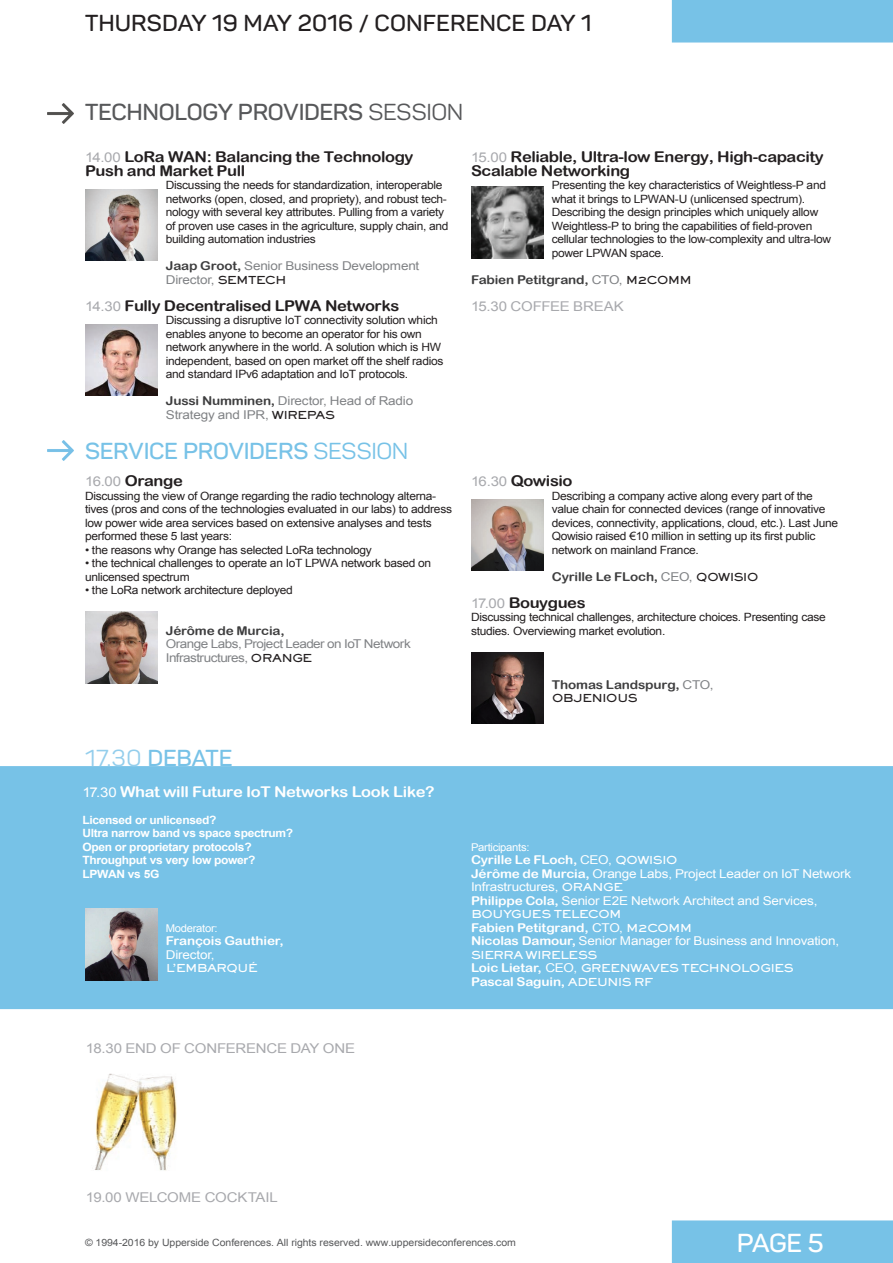
<style>
.page{position:relative;width:893px;height:1263px;background:#fff}
.page>*{position:absolute;margin:0;border:0;box-sizing:border-box;transform-origin:0 0}
.t1{font:600 25.65px "Panton";color:#fff;scale:1.05 1}
.t2{font:600 22.8px "Panton";letter-spacing:-.015em;color:#77c2e7;scale:1.05 1}
.t3{font:600 22.8px "Panton";color:#231f20;scale:1.05 1}
.t4{font:600 22.8px "Panton";letter-spacing:-.015em;color:#57585a;scale:1.05 1}
.t5{font:14.85px/13.5px "Arial Rounded MT Bold";letter-spacing:-.025em;color:#231f20;scale:1.11 1}
.t6{font:14.85px "Arial Rounded MT Bold";letter-spacing:-.025em;color:#fff;scale:1.11 1}
.t7{font:13.5px "Arial";letter-spacing:-.01em;color:#a8a9ad;scale:1.11 1}
.t8{font:12.15px/13.5px "Arial";letter-spacing:-.015em;color:#fff;scale:1.11 1}
.t9{font:12.15px/13.5px "Arial";letter-spacing:-.02em;color:#808285;scale:1.11 1}
.t10{font:12.15px "Arial Rounded MT Bold";letter-spacing:-.015em;color:#fff;scale:1.11 1}
.t11{font:12.15px "Arial Rounded MT Bold";letter-spacing:-.01em;color:#3e3e3f;scale:1.11 1}
.t12{font:12.15px/13.5px "Arial";letter-spacing:-.04em;color:#808285;scale:1.11 1}
.t13{font:11.4px/13.5px "Arial";letter-spacing:-.025em;color:#231f20;scale:1.05 1}
.t14{font:700 11.4px/13.5px "Arial";letter-spacing:-.025em;color:#fff;scale:1.05 1}
.t15{font:800 10.8px/13.5px "Sackers Gothic Std";letter-spacing:-.075em;color:#fff;scale:1.11 1}
.t16{font:800 10.8px "Sackers Gothic Std";letter-spacing:-.075em;color:#231f20;scale:1.11 1}
.t17{font:10.65px "Arial";letter-spacing:-.025em;color:#fff;scale:1.05 1}
.t18{font:10.05px "Arial";letter-spacing:-.005em;color:#57585a;scale:1.05 1}
.s1{font-weight:400}
.s2{font-family:"Arial";font-size:13.5px;color:#a8a9ad}
.s3{font-family:"Arial Rounded MT Bold";color:#3e3e3f}
.s4{font-family:"Sackers Gothic Std";font-weight:800;font-size:10.8px;color:#231f20}
.s5{font-family:"Arial";color:#808285}
.s6{font-weight:400;color:#94ceec}
.s7{font-family:"Arial";font-size:13.5px}
.s8{font-family:"Arial"}
.s9{font-family:"Sackers Gothic Std";font-weight:800;font-size:10.8px}
.s10{font-family:"Arial Rounded MT Bold"}
.s11{font-family:"Arial Rounded MT Bold";font-weight:400;font-size:12.15px}
.s12{font-family:"Arial";font-weight:400;font-size:12.15px}
</style>
<div class="page">
<div style="left:674px;top:1223px;width:217px;height:38px;background:#77c2e7"></div>
<div style="left:672px;top:1220px;width:221px;height:43px;border:4px solid #77c2e7"></div>
<div style="left:674px;top:2px;width:217px;height:38px;background:#77c2e7"></div>
<div style="left:672px;top:0;width:221px;height:43px;border:4px solid #77c2e7"></div>
<img style="left:47px;top:103px;width:27px;height:21px">
<img style="left:47px;top:440px;width:27px;height:21px">
<img style="left:85px;top:189px;width:72px;height:71px">
<img style="left:85px;top:324px;width:72px;height:71px">
<img style="left:471px;top:187px;width:72px;height:71px">
<img style="left:85px;top:612px;width:72px;height:71px">
<img style="left:471px;top:500px;width:72px;height:71px">
<img style="left:471px;top:652px;width:72px;height:72px">
<div style="left:2px;top:768px;width:889px;height:239px;background:#77c2e7"></div>
<div style="left:0;top:766px;width:893px;height:243px;border:3px solid #77c2e7"></div>
<img style="left:85px;top:909px;width:72px;height:71px">
<img style="left:94px;top:1073px;width:83px;height:98px">
<h2 class="t3" style="left:85px;top:9px;width:484px">THURSDAY 19 MAY 2016 / CONFERENCE DAY 1</h2>
<h2 class="t4" style="left:85px;top:98px;width:362px">TECHNOLOGY PROVIDERS <span class="s1">SESSION</span></h2>
<h3 class="t5" style="left:85px;top:150px;width:297px"><span class="s2">14.00</span> LoRa WAN: Balancing the Technology<br>Push and Market Pull</h3>
<p class="t13" style="left:166px;top:178px;width:271px">Discussing the needs for standardization, interoperable networks (open, closed, and propriety), and robust tech&shy;nology with several key attributes. Pulling from a variety of proven use cases in the agriculture, supply chain, and building automation industries</p>
<p class="t9" style="left:166px;top:259px;width:230px"><span class="s3">Jaap Groot,</span> Senior Business Development<br>Director, <span class="s4">SEMTECH</span></p>
<h3 class="t5" style="left:85px;top:298px;width:285px"><span class="s2">14.30</span> Fully Decentralised LPWA Networks</h3>
<p class="t13" style="left:166px;top:313px;width:266px">Discussing a disruptive IoT connectivity solution which enables anyone to become an operator for his own network anywhere in the world. A solution which is HW independent, based on open market off the shelf radios and standard IPv6 adaptation and IoT protocols.</p>
<p class="t9" style="left:166px;top:394px;width:224px"><span class="s3">Jussi Numminen,</span> Director, Head of Radio<br>Strategy and IPR, <span class="s4">WIREPAS</span></p>
<h2 class="t2" style="left:85px;top:437px;width:309px">SERVICE PROVIDERS <span class="s1">SESSION</span></h2>
<h3 class="t5" style="left:85px;top:474px;width:90px"><span class="s2">16.00</span> Orange</h3>
<p class="t13" style="left:85px;top:489px;width:351px">Discussing the view of Orange regarding the radio technology alterna&shy;tives (pros and cons of the technologies evaluated in our labs) to address low power wide area services based on extensive analyses and tests performed these 5 last years:</p>
<p class="t13" style="left:85px;top:543px;width:275px">• the reasons why Orange has selected LoRa technology</p>
<p class="t13" style="left:85px;top:556px;width:331px">• the technical challenges to operate an IoT LPWA network based on unlicensed spectrum</p>
<p class="t13" style="left:85px;top:583px;width:200px">• the LoRa network architecture deployed</p>
<p class="t11" style="left:166px;top:623px;width:109px">Jérôme de Murcia,</p>
<p class="t12" style="left:166px;top:637px;width:222px">Orange Labs, Project Leader on IoT Network<br>Infrastructures, <span class="s4">ORANGE</span></p>
<h3 class="t5" style="left:471px;top:150px;width:319px"><span class="s2">15.00</span> Reliable, Ultra-low Energy, High-capacity<br>Scalable Networking</h3>
<p class="t13" style="left:552px;top:178px;width:268px">Presenting the key characteristics of Weightless-P and what it brings to LPWAN-U (unlicensed spectrum).<br>Describing the design principles which uniquely allow Weightless-P to bring the capabilities of field-proven cellular technologies to the low-complexity and ultra-low power LPWAN space.</p>
<p class="t11" style="left:471px;top:272px;width:200px">Fabien Petitgrand, <span class="s5">CTO,</span> <span class="s4">M2COMM</span></p>
<p class="t7" style="left:471px;top:297px;width:139px">15.30 COFFEE BREAK</p>
<h3 class="t5" style="left:471px;top:474px;width:93px"><span class="s2">16.30</span> Qowisio</h3>
<p class="t13" style="left:552px;top:489px;width:274px">Describing a company active along every part of the value chain for connected devices (range of innovative devices, connectivity, applications, cloud, etc.). Last June Qowisio raised €10 million in setting up its first public network on mainland France.</p>
<p class="t11" style="left:552px;top:569px;width:188px">Cyrille Le FLoch, <span class="s5">CEO,</span> <span class="s4">QOWISIO</span></p>
<h3 class="t5" style="left:471px;top:595px;width:105px"><span class="s2">17.00</span> Bouygues</h3>
<p class="t13" style="left:471px;top:610px;width:339px">Discussing technical challenges, architecture choices. Presenting case studies. Overviewing market evolution.</p>
<p class="t11" style="left:552px;top:677px;width:147px">Thomas Landspurg, <span class="s5">CTO,</span></p>
<p class="t16" style="left:552px;top:691px;width:79px">OBJENIOUS</p>
<h2 class="t2" style="left:85px;top:744px;width:142px"><span class="s6">17.30</span> DEBATE</h2>
<h3 class="t6" style="left:82px;top:782px;width:319px"><span class="s7">17.30</span> What will Future IoT Networks Look Like?</h3>
<p class="t14" style="left:82px;top:813px;width:202px">Licensed or unlicensed?<br>Ultra narrow band vs space spectrum?<br>Open or proprietary protocols?<br>Throughput vs very low power?<br>LPWAN vs 5G</p>
<p class="t17" style="left:166px;top:921px;width:51px">Moderator:</p>
<p class="t10" style="left:166px;top:934px;width:108px">François Gauthier,</p>
<p class="t8" style="left:166px;top:948px;width:46px">Director,</p>
<p class="t15" style="left:166px;top:961px;width:85px">L’EMBARQUÉ</p>
<p class="t17" style="left:471px;top:840px;width:57px">Participants:</p>
<p class="t10" style="left:471px;top:853px;width:188px">Cyrille Le FLoch, <span class="s8">CEO,</span> <span class="s9">QOWISIO</span></p>
<p class="t8" style="left:471px;top:867px;width:344px"><span class="s10">Jérôme de Murcia,</span> Orange Labs, Project Leader on IoT Network<br>Infrastructures, <span class="s9">ORANGE<br></span><span class="s10">Philippe Cola,</span> Senior E2E Network Architect and Services,</p>
<p class="t15" style="left:471px;top:907px;width:137px">BOUYGUES TELECOM</p>
<p class="t10" style="left:471px;top:920px;width:201px">Fabien Petitgrand, <span class="s8">CTO,</span> <span class="s9">M2COMM</span></p>
<p class="t8" style="left:471px;top:934px;width:333px"><span class="s10">Nicolas Damour,</span> Senior Manager for Business and Innovation,</p>
<p class="t15" style="left:471px;top:947px;width:292px">SIERRA WIRELESS<br><span class="s11">Loic Lietar,</span> <span class="s12">CEO,</span> GREENWAVES TECHNOLOGIES</p>
<p class="t10" style="left:471px;top:974px;width:166px">Pascal Saguin, <span class="s9">ADEUNIS RF</span></p>
<p class="t7" style="left:86px;top:1039px;width:244px">18.30 END OF CONFERENCE DAY ONE</p>
<p class="t7" style="left:86px;top:1188px;width:174px">19.00 WELCOME COCKTAIL</p>
<p class="t18" style="left:85px;top:1236px;width:412px">© 1994-2016 by Upperside Conferences. All rights reserved. www.uppersideconferences.com</p>
<h1 class="t1" style="left:737px;top:1227px;width:84px">PAGE 5</h1>
</div>
